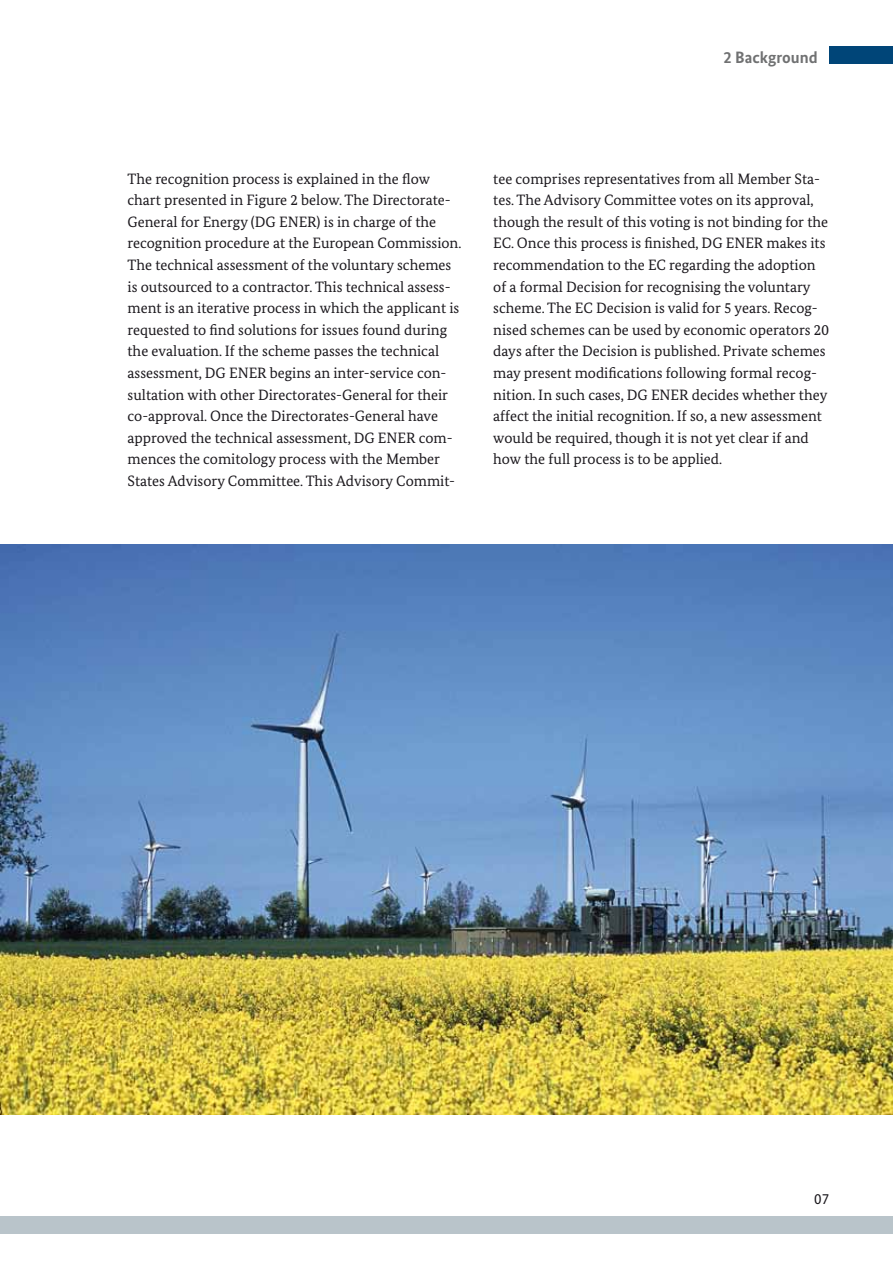
<style>
.page{position:relative;width:893px;height:1263px;background:#fff}
.page>*{position:absolute;margin:0;border:0;box-sizing:border-box;transform-origin:0 0}
.t1{font:700 16.5px "Bundes Sans";color:#707172}
.t2{font:15px/21.6px "Bundes Serif";color:#1a171c}
.t3{font:15px "Bundes Sans";color:#1a171c}
</style>
<div class="page">
<div style="left:0;top:1217px;width:893px;height:17px;background:#b9c4ca"></div>
<div style="left:829px;top:46px;width:64px;height:17px;background:#004578"></div>
<img style="left:0;top:544px;width:893px;height:570px">
<p class="t1" style="left:723px;top:47px;width:96px">2 Background</p>
<p class="t2" style="left:128px;top:168px;width:335px">The recognition process is explained in the flow chart presented in Figure 2 below. The Directorate-General for Energy (DG ENER) is in charge of the recognition procedure at the European Commission.<br>The technical assessment of the voluntary schemes is outsourced to a contractor. This technical assess&shy;ment is an iterative process in which the applicant is requested to find solutions for issues found during the evaluation. If the scheme passes the technical assessment, DG ENER begins an inter-service con&shy;sultation with other Directorates-General for their co-approval. Once the Directorates-General have approved the technical assessment, DG ENER com&shy;mences the comitology process with the Member States Advisory Committee. This Advisory Commit-</p>
<p class="t2" style="left:493px;top:168px;width:337px">tee comprises representatives from all Member Sta&shy;tes. The Advisory Committee votes on its approval, though the result of this voting is not binding for the EC. Once this process is finished, DG ENER makes its recommendation to the EC regarding the adoption of a formal Decision for recognising the voluntary scheme. The EC Decision is valid for 5 years. Recog&shy;nised schemes can be used by economic operators 20 days after the Decision is published. Private schemes may present modifications following formal recog&shy;nition. In such cases, DG ENER decides whether they affect the initial recognition. If so, a new assessment would be required, though it is not yet clear if and how the full process is to be applied.</p>
<p class="t3" style="left:814px;top:1190px;width:16px">07</p>
</div>
